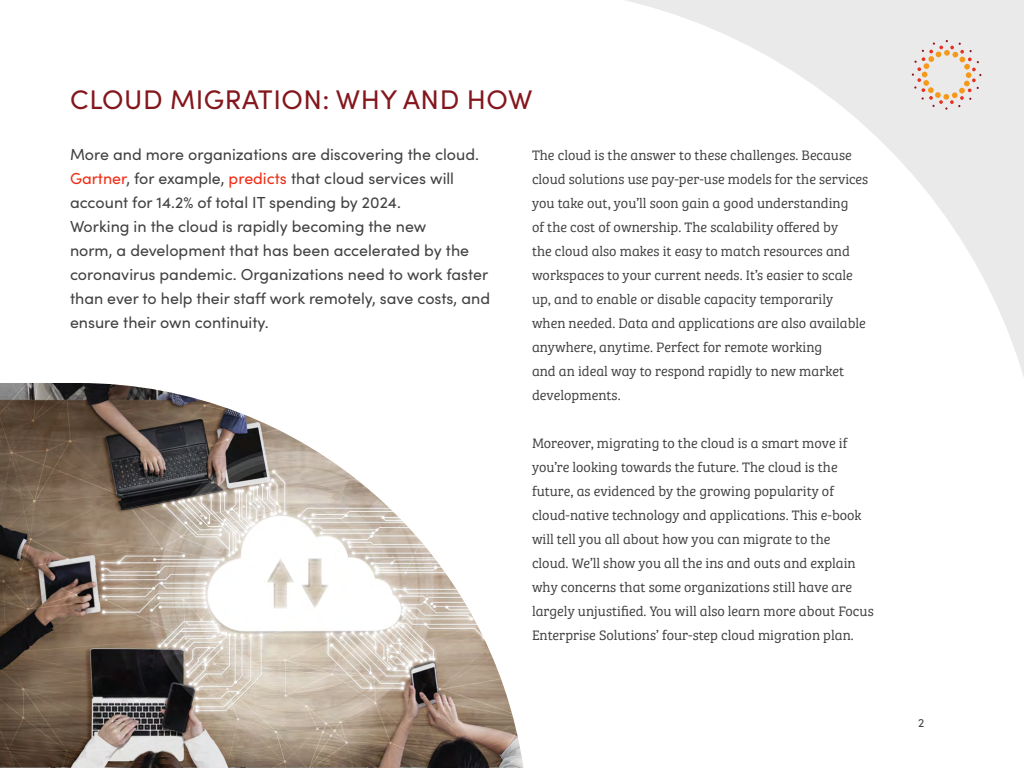
<style>
.page{position:relative;width:1024px;height:768px;background:#fff}
.page>*{position:absolute;margin:0;border:0;box-sizing:border-box;transform-origin:0 0}
.t1{font:27px "Sofia Pro";letter-spacing:.02em;color:#84171d}
.t2{font:16px/24px "Sofia Pro";color:#414143}
.t3{font:14.2px/24px "Bree Serif Lt";color:#414143}
.t4{font:12px "Sofia Pro";color:#414143}
.s1{color:#f02c14}
</style>
<div class="page">
<svg style="left:625px;top:0;width:399px;height:377px"></svg>
<svg style="left:912px;top:40px;width:69px;height:70px;background:#e9dace"></svg>
<img style="left:0;top:383px;width:523px;height:385px">
<h1 class="t1" style="left:70px;top:80px;width:464px">CLOUD MIGRATION: WHY AND HOW</h1>
<p class="t2" style="left:70px;top:142px;width:422px">More and more organizations are discovering the cloud.<br><span class="s1">Gartner</span>, for example, <span class="s1">predicts</span> that cloud services will account for 14.2% of total IT spending by 2024.<br>Working in the cloud is rapidly becoming the new<br>norm, a development that has been accelerated by the coronavirus pandemic. Organizations need to work faster than ever to help their staff work remotely, save costs, and ensure their own continuity.</p>
<p class="t3" style="left:532px;top:142px;width:338px">The cloud is the answer to these challenges. Because cloud solutions use pay-per-use models for the services you take out, you’ll soon gain a good understanding<br>of the cost of ownership. The scalability offered by<br>the cloud also makes it easy to match resources and workspaces to your current needs. It’s easier to scale up, and to enable or disable capacity temporarily when needed. Data and applications are also available anywhere, anytime. Perfect for remote working<br>and an ideal way to respond rapidly to new market developments.</p>
<p class="t3" style="left:532px;top:430px;width:343px">Moreover, migrating to the cloud is a smart move if you’re looking towards the future. The cloud is the future, as evidenced by the growing popularity of cloud-native technology and applications. This e-book will tell you all about how you can migrate to the<br>cloud. We’ll show you all the ins and outs and explain why concerns that some organizations still have are largely unjustified. You will also learn more about Focus Enterprise Solutions’ four-step cloud migration plan.</p>
<p class="t4" style="left:918px;top:714px;width:8px">2</p>
</div>
